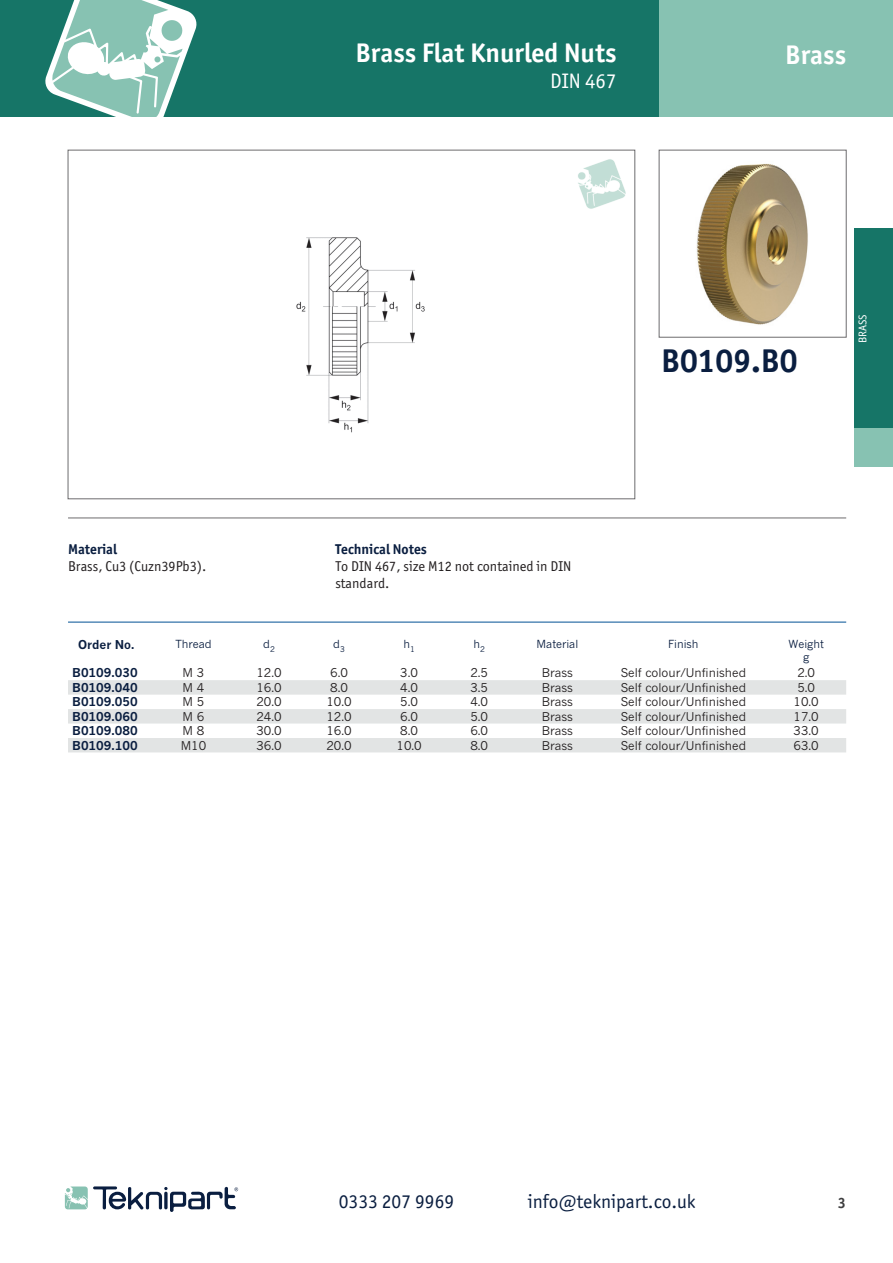
<style>
.page{position:relative;width:893px;height:1263px;background:#fff}
.page>*{position:absolute;margin:0;border:0;box-sizing:border-box;transform-origin:0 0}
.t1{font:700 33px "Officina Sans ITC Pro";color:#0a1e40}
.t2{font:700 27px "Officina Sans ITC Pro";color:#fff}
.t3{font:21px "Officina Sans ITC Pro";color:#fff}
.t4{font:19.5px "Officina Sans ITC Pro";color:#0a1e40}
.t5{font:700 15px "Officina Sans ITC Pro";color:#3e3e3f}
.t6{font:14.25px/17.1px "Officina Sans ITC Pro";color:#231f20}
.t7{font:700 14.25px "Officina Sans ITC Pro";color:#0a1e40}
.t8{font:12px "News Gothic MT Pro";color:#231f20}
.t9{font:700 12px "News Gothic MT Pro";color:#0a1e40}
.t10{font:11.25px "Officina Sans ITC Pro";color:#fff}
.t11{font:11.1px/13.2px "News Gothic MT Pro";color:#0a1e40;text-align:center}
</style>
<div class="page">
<div style="left:0;top:0;width:659px;height:116px;background:#167567"></div>
<svg style="left:45px;top:0;width:152px;height:116px"></svg>
<div style="left:659px;top:0;width:234px;height:116px;background:#87c2b2"></div>
<div style="left:855px;top:228px;width:38px;height:200px;background:#167567"></div>
<div style="left:855px;top:428px;width:38px;height:38px;background:#87c2b2"></div>
<svg style="left:68px;top:680px;width:778px;height:72px;fill:#e2e4e4"></svg>
<img style="left:296px;top:237px;width:129px;height:196px">
<img style="left:578px;top:159px;width:48px;height:50px">
<div style="left:659px;top:150px;width:187px;height:187px;border:1px solid #6d6c6e"></div>
<img style="left:696px;top:164px;width:112px;height:161px">
<svg style="left:64px;top:1185px;width:25px;height:25px"></svg>
<svg style="left:65px;top:1186px;width:173px;height:26px"></svg>
<hr style="left:68px;top:518px;width:778px;height:1px;background:#6d6c6e">
<hr style="left:68px;top:622px;width:778px;height:1px;background:#015194">
<h2 class="t2" style="left:355px;top:36px;width:263px">Brass Flat Knurled Nuts</h2>
<h3 class="t3" style="left:550px;top:69px;width:68px">DIN 467</h3>
<h2 class="t2" style="left:785px;top:38px;width:63px">Brass</h2>
<h1 class="t1" style="left:661px;top:340px;width:138px">B0109.B0</h1>
<p class="t10" style="left:856px;top:343px;width:30px;rotate:-90deg">BRASS</p>
<p class="t7" style="left:68px;top:540px;width:51px">Material</p>
<p class="t6" style="left:68px;top:558px;width:140px">Brass, Cu3 (Cuzn39Pb3).</p>
<p class="t7" style="left:335px;top:540px;width:93px">Technical Notes</p>
<p class="t6" style="left:335px;top:558px;width:237px">To DIN 467, size M12 not contained in DIN standard.</p>
<p class="t9" style="left:78px;top:637px;width:58px">Order No.</p>
<p class="t11" style="left:175px;top:637px;width:38px">Thread</p>
<p class="t11" style="left:263px;top:637px;width:13px">d<sub>2</sub></p>
<p class="t11" style="left:333px;top:637px;width:13px">d<sub>3</sub></p>
<p class="t11" style="left:403px;top:637px;width:13px">h<sub>1</sub></p>
<p class="t11" style="left:473px;top:637px;width:13px">h<sub>2</sub></p>
<p class="t11" style="left:537px;top:637px;width:43px">Material</p>
<p class="t11" style="left:668px;top:637px;width:32px">Finish</p>
<p class="t11" style="left:788px;top:637px;width:37px">Weight g</p>
<p class="t9" style="left:72px;top:666px;width:67px">B0109.030</p>
<p class="t8" style="left:183px;top:666px;width:23px">M 3</p>
<p class="t8" style="left:256px;top:666px;width:27px">12.0</p>
<p class="t8" style="left:330px;top:666px;width:19px">6.0</p>
<p class="t8" style="left:400px;top:666px;width:19px">3.0</p>
<p class="t8" style="left:470px;top:666px;width:19px">2.5</p>
<p class="t8" style="left:542px;top:666px;width:33px">Brass</p>
<p class="t8" style="left:621px;top:666px;width:127px">Self colour/Unfinished</p>
<p class="t8" style="left:797px;top:666px;width:19px">2.0</p>
<p class="t9" style="left:72px;top:680px;width:67px">B0109.040</p>
<p class="t8" style="left:183px;top:680px;width:23px">M 4</p>
<p class="t8" style="left:256px;top:680px;width:27px">16.0</p>
<p class="t8" style="left:330px;top:680px;width:19px">8.0</p>
<p class="t8" style="left:400px;top:680px;width:19px">4.0</p>
<p class="t8" style="left:470px;top:680px;width:19px">3.5</p>
<p class="t8" style="left:542px;top:680px;width:33px">Brass</p>
<p class="t8" style="left:621px;top:680px;width:127px">Self colour/Unfinished</p>
<p class="t8" style="left:797px;top:680px;width:19px">5.0</p>
<p class="t9" style="left:72px;top:695px;width:67px">B0109.050</p>
<p class="t8" style="left:183px;top:695px;width:23px">M 5</p>
<p class="t8" style="left:256px;top:695px;width:27px">20.0</p>
<p class="t8" style="left:326px;top:695px;width:27px">10.0</p>
<p class="t8" style="left:400px;top:695px;width:19px">5.0</p>
<p class="t8" style="left:470px;top:695px;width:19px">4.0</p>
<p class="t8" style="left:542px;top:695px;width:33px">Brass</p>
<p class="t8" style="left:621px;top:695px;width:127px">Self colour/Unfinished</p>
<p class="t8" style="left:794px;top:695px;width:27px">10.0</p>
<p class="t9" style="left:72px;top:709px;width:67px">B0109.060</p>
<p class="t8" style="left:183px;top:709px;width:23px">M 6</p>
<p class="t8" style="left:256px;top:709px;width:27px">24.0</p>
<p class="t8" style="left:326px;top:709px;width:27px">12.0</p>
<p class="t8" style="left:400px;top:709px;width:19px">6.0</p>
<p class="t8" style="left:470px;top:709px;width:19px">5.0</p>
<p class="t8" style="left:542px;top:709px;width:33px">Brass</p>
<p class="t8" style="left:621px;top:709px;width:127px">Self colour/Unfinished</p>
<p class="t8" style="left:794px;top:709px;width:27px">17.0</p>
<p class="t9" style="left:72px;top:724px;width:67px">B0109.080</p>
<p class="t8" style="left:183px;top:724px;width:23px">M 8</p>
<p class="t8" style="left:256px;top:724px;width:27px">30.0</p>
<p class="t8" style="left:326px;top:724px;width:27px">16.0</p>
<p class="t8" style="left:400px;top:724px;width:19px">8.0</p>
<p class="t8" style="left:470px;top:724px;width:19px">6.0</p>
<p class="t8" style="left:542px;top:724px;width:33px">Brass</p>
<p class="t8" style="left:621px;top:724px;width:127px">Self colour/Unfinished</p>
<p class="t8" style="left:794px;top:724px;width:27px">33.0</p>
<p class="t9" style="left:72px;top:738px;width:67px">B0109.100</p>
<p class="t8" style="left:181px;top:738px;width:27px">M10</p>
<p class="t8" style="left:256px;top:738px;width:27px">36.0</p>
<p class="t8" style="left:326px;top:738px;width:27px">20.0</p>
<p class="t8" style="left:397px;top:738px;width:27px">10.0</p>
<p class="t8" style="left:470px;top:738px;width:19px">8.0</p>
<p class="t8" style="left:542px;top:738px;width:33px">Brass</p>
<p class="t8" style="left:621px;top:738px;width:127px">Self colour/Unfinished</p>
<p class="t8" style="left:794px;top:738px;width:27px">63.0</p>
<h3 class="t4" style="left:339px;top:1189px;width:117px">0333 207 9969</h3>
<h3 class="t4" style="left:528px;top:1189px;width:169px">info@teknipart.co.uk</h3>
<p class="t5" style="left:838px;top:1193px;width:10px">3</p>
</div>
